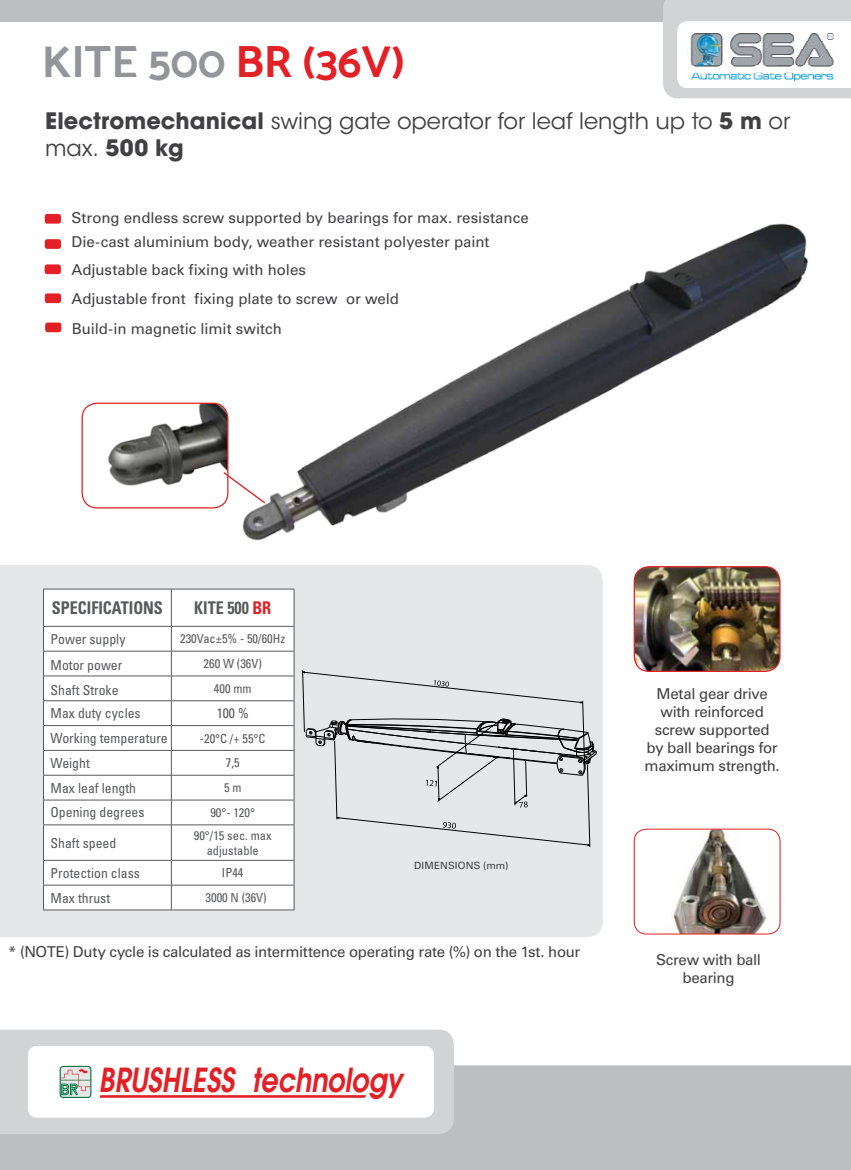
<style>
.page{position:relative;width:851px;height:1170px;background:#fff}
.page>*{position:absolute;margin:0;border:0;box-sizing:border-box;transform-origin:0 0}
.t1{font:45px "Mosk Bold 700";color:#939598}
.t2{font:italic 600 32.5px "Avant Garde";color:#e22025;scale:.83 1}
.t3{font:22.5px/27px "ITC Avant Garde Std";letter-spacing:-.005em;color:#414042}
.t4{font:700 condensed 17.5px "Univers LT Std";color:#58595b;scale:.92 1}
.t5{font:15px/18px "Univers LT Std";letter-spacing:-.01em;color:#414042;text-align:center}
.t6{font:condensed 13.75px "Univers LT Std";color:#58595b}
.t7{font:condensed 12.5px/15px "Univers LT Std";color:#58595b;text-align:center}
.t8{font:10px "Univers LT Std";letter-spacing:.015em;color:#414042}
.s1{color:#e22025}
.s2{font-weight:700}
</style>
<div class="page">
<svg style="left:222px;top:471px;width:8px;height:33px"></svg>
<div style="left:0;top:565px;width:602px;height:372px;background:#e6e7e8"></div>
<div style="left:45px;top:214px;width:16px;height:9px;background:#e22025;border-radius:2px"></div>
<div style="left:45px;top:239px;width:16px;height:10px;background:#e22025;border-radius:2px"></div>
<div style="left:45px;top:264px;width:16px;height:10px;background:#e22025;border-radius:2px"></div>
<div style="left:45px;top:293px;width:16px;height:10px;background:#e22025;border-radius:2px"></div>
<div style="left:45px;top:322px;width:16px;height:10px;background:#e22025;border-radius:2px"></div>
<img style="left:671px;top:830px;width:97px;height:102px">
<div style="left:633px;top:828px;width:147px;height:106px;border:1px solid #e22025;border-radius:12px"></div>
<img style="left:635px;top:566px;width:144px;height:105px">
<div style="left:633px;top:566px;width:147px;height:106px;border:1px solid #e22025;border-radius:15px"></div>
<img style="left:91px;top:404px;width:137px;height:86px">
<div style="left:81px;top:402px;width:147px;height:106px;border:1px solid #e22025;border-radius:15px"></div>
<img style="left:230px;top:223px;width:578px;height:318px">
<div style="left:295px;top:650px;width:307px;height:213px;background:#e6e7e8"></div>
<svg style="left:302px;top:670px;width:295px;height:176px;background:#d4d5d6"></svg>
<div style="left:0;top:1065px;width:850px;height:104px;background:#bcbec0"></div>
<div style="left:0;top:1029px;width:454px;height:105px;background:#d1d3d4"></div>
<div style="left:28px;top:1045px;width:406px;height:72px;background:#fff;border-radius:10px"></div>
<svg style="left:99px;top:1095px;width:267px;height:2px"></svg>
<svg style="left:60px;top:1065px;width:31px;height:32px"></svg>
<div style="left:0;top:0;width:850px;height:21px;background:#bcbec0"></div>
<svg style="left:663px;top:0;width:187px;height:98px"></svg>
<img style="left:687px;top:33px;width:151px;height:51px">
<svg style="left:44px;top:589px;width:250px;height:37px"></svg>
<hr style="left:43px;top:588px;width:128px;height:1px;background:#58595b">
<hr style="left:43px;top:589px;width:1px;height:37px;background:#58595b">
<hr style="left:171px;top:588px;width:123px;height:1px;background:#58595b">
<hr style="left:171px;top:589px;width:1px;height:37px;background:#58595b">
<hr style="left:294px;top:589px;width:1px;height:37px;background:#58595b">
<hr style="left:43px;top:909px;width:128px;height:1px;background:#58595b">
<svg style="left:43px;top:626px;width:252px;height:283px"></svg>
<hr style="left:171px;top:909px;width:123px;height:1px;background:#58595b">
<h1 class="t1" style="left:42px;top:34px;width:365px">KITE 500 <span class="s1">BR (36V)</span></h1>
<h3 class="t3" style="left:45px;top:107px;width:746px"><span class="s2">Electromechanical</span> swing gate operator for leaf length up to <span class="s2">5 m</span> or max. <span class="s2">500 kg</span></h3>
<p class="t5" style="left:72px;top:209px;width:458px">Strong endless screw supported by bearings for max. resistance</p>
<p class="t5" style="left:72px;top:256px;width:329px;line-height:29px;text-align:left">Adjustable back fixing with holes<br>Adjustable front fixing plate to screw or weld<br>Build-in magnetic limit switch</p>
<p class="t5" style="left:72px;top:233px;width:419px">Die-cast aluminium body, weather resistant polyester paint</p>
<p class="t4" style="left:52px;top:597px;width:122px">SPECIFICATIONS</p>
<p class="t4" style="left:194px;top:596px;width:85px">KITE 500 <span class="s1">BR</span></p>
<p class="t6" style="left:51px;top:630px;width:76px">Power supply</p>
<p class="t7" style="left:180px;top:631px;width:107px">230Vac±5% - 50/60Hz</p>
<p class="t6" style="left:51px;top:656px;width:73px">Motor power</p>
<p class="t7" style="left:203px;top:656px;width:60px">260 W (36V)</p>
<p class="t6" style="left:51px;top:681px;width:69px">Shaft Stroke</p>
<p class="t7" style="left:214px;top:680px;width:39px">400 mm</p>
<p class="t6" style="left:51px;top:704px;width:92px">Max duty cycles</p>
<p class="t6" style="left:217px;top:704px;width:34px">100 %</p>
<p class="t6" style="left:51px;top:729px;width:119px">Working temperature</p>
<p class="t7" style="left:200px;top:730px;width:67px">-20°C /+ 55°C</p>
<p class="t6" style="left:51px;top:754px;width:41px">Weight</p>
<p class="t7" style="left:226px;top:755px;width:15px">7,5</p>
<p class="t6" style="left:51px;top:779px;width:87px">Max leaf length</p>
<p class="t7" style="left:224px;top:780px;width:19px">5 m</p>
<p class="t6" style="left:51px;top:803px;width:95px">Opening degrees</p>
<p class="t7" style="left:210px;top:804px;width:46px">90°- 120°</p>
<p class="t6" style="left:51px;top:833px;width:67px">Shaft speed</p>
<p class="t7" style="left:194px;top:827px;width:79px">90°/15 sec. max adjustable</p>
<p class="t6" style="left:51px;top:864px;width:91px">Protection class</p>
<p class="t7" style="left:222px;top:865px;width:23px">IP44</p>
<p class="t6" style="left:51px;top:888px;width:61px">Max thrust</p>
<p class="t7" style="left:205px;top:889px;width:63px">3000 N (36V)</p>
<p class="t8" style="left:414px;top:859px;width:96px">DIMENSIONS (mm)</p>
<p class="t5" style="left:8px;top:942px;width:573px">* (NOTE) Duty cycle is calculated as intermittence operating rate (%) on the 1st. hour</p>
<h2 class="t2" style="left:60px;top:1058px;width:413px"><sub>BR</sub> BRUSHLESS technology</h2>
<p class="t5" style="left:644px;top:684px;width:136px">Metal gear drive with reinforced screw supported by ball bearings for maximum strength.</p>
<p class="t5" style="left:656px;top:950px;width:106px">Screw with ball bearing</p>
</div>
